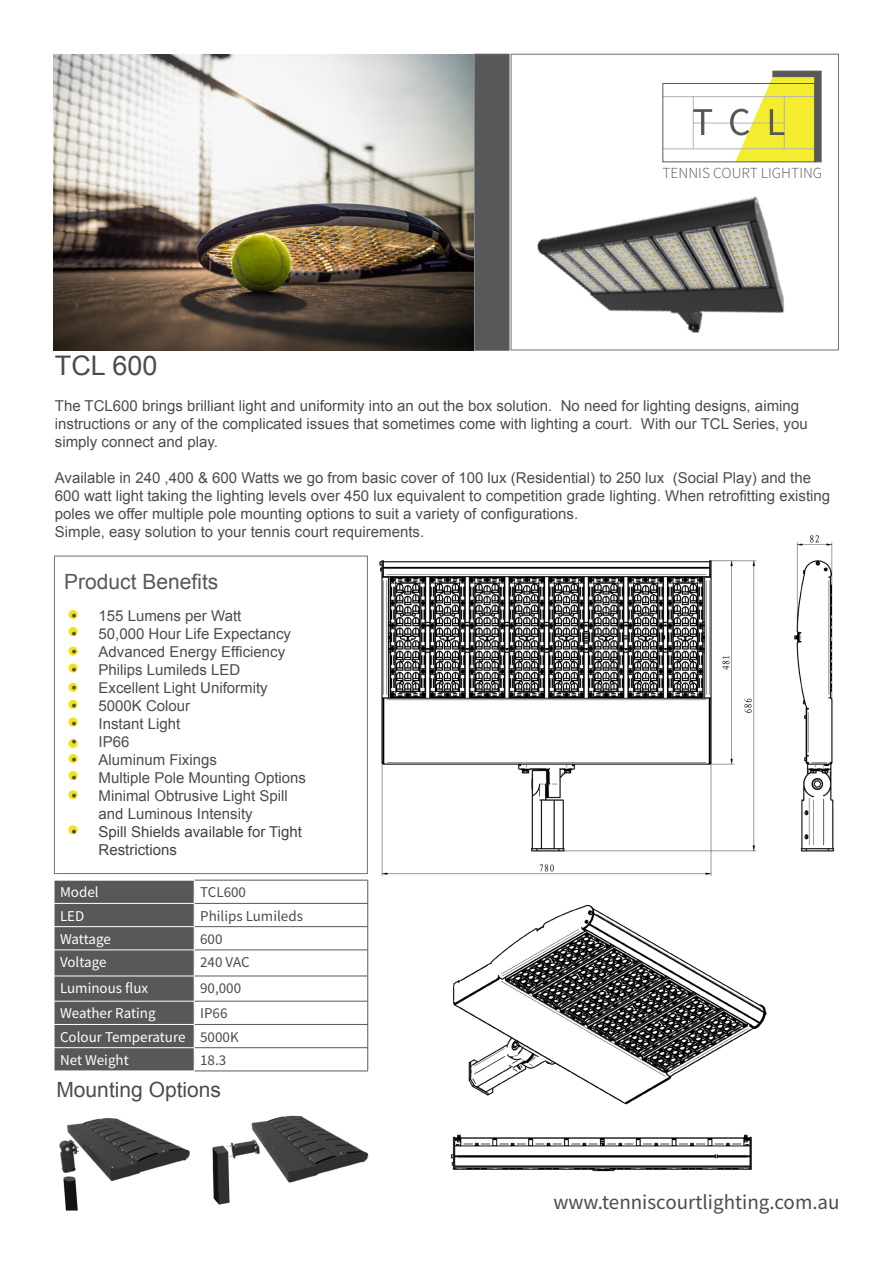
<style>
.page{position:relative;width:893px;height:1263px;background:#fff}
.page>*{position:absolute;margin:0;border:0;box-sizing:border-box;transform-origin:0 0}
.t1{font:27px "Arial";color:#4b4c4d}
.t2{font:21px "Source Sans Pro";color:#4b4c4d}
.t3{font:21px "Arial";color:#575858}
.t4{font:21px "Arial";color:#4b4c4d}
.t5{font:300 15.3px "Source Sans Pro";color:#57585a}
.t6{font:15px/18px "Arial";color:#4b4c4d}
.t7{font:15px "Source Sans Pro";color:#fff}
.t8{font:15px "Source Sans Pro";color:#4b4c4d}
.t9{font:15px/18px "Arial";color:#404342}
</style>
<div class="page">
<div style="left:69px;top:790px;width:9px;height:9px;background:#f0e30f;border-radius:50%"></div>
<div style="left:69px;top:825px;width:9px;height:9px;background:#f0e30f;border-radius:50%"></div>
<div style="left:69px;top:754px;width:9px;height:9px;background:#f0e30f;border-radius:50%"></div>
<div style="left:69px;top:771px;width:9px;height:9px;background:#f0e30f;border-radius:50%"></div>
<div style="left:69px;top:717px;width:9px;height:9px;background:#f0e30f;border-radius:50%"></div>
<div style="left:69px;top:739px;width:9px;height:9px;background:#f0e30f;border-radius:50%"></div>
<div style="left:69px;top:683px;width:9px;height:9px;background:#f0e30f;border-radius:50%"></div>
<div style="left:69px;top:700px;width:9px;height:9px;background:#f0e30f;border-radius:50%"></div>
<div style="left:69px;top:646px;width:9px;height:9px;background:#f0e30f;border-radius:50%"></div>
<div style="left:69px;top:664px;width:9px;height:9px;background:#f0e30f;border-radius:50%"></div>
<div style="left:69px;top:610px;width:9px;height:9px;background:#f0e30f;border-radius:50%"></div>
<div style="left:69px;top:627px;width:9px;height:9px;background:#f0e30f;border-radius:50%"></div>
<img style="left:59px;top:1115px;width:310px;height:96px">
<hr style="left:194px;top:880px;width:174px;height:1px;background:#57585a">
<hr style="left:194px;top:903px;width:174px;height:1px;background:#57585a">
<hr style="left:194px;top:926px;width:174px;height:1px;background:#57585a">
<hr style="left:194px;top:950px;width:174px;height:1px;background:#57585a">
<hr style="left:194px;top:976px;width:174px;height:1px;background:#57585a">
<hr style="left:194px;top:1001px;width:174px;height:1px;background:#57585a">
<hr style="left:194px;top:1024px;width:174px;height:1px;background:#57585a">
<hr style="left:194px;top:1047px;width:174px;height:1px;background:#57585a">
<svg style="left:367px;top:888px;width:1px;height:183px"></svg>
<hr style="left:194px;top:1071px;width:174px;height:1px;background:#57585a">
<svg style="left:54px;top:880px;width:141px;height:191px;background:#606062"></svg>
<img style="left:453px;top:905px;width:314px;height:200px">
<img style="left:357px;top:535px;width:478px;height:353px">
<img style="left:451px;top:1134px;width:301px;height:38px">
<img style="left:516px;top:138px;width:299px;height:213px">
<div style="left:511px;top:54px;width:328px;height:296px;border:1px solid #727071"></div>
<div style="left:475px;top:54px;width:34px;height:296px;background:#57585a"></div>
<img style="left:53px;top:54px;width:420px;height:296px">
<hr style="left:693px;top:97px;width:1px;height:52px;background:#b2b3b7">
<hr style="left:693px;top:123px;width:91px;height:1px;background:#b2b3b7">
<hr style="left:663px;top:96px;width:152px;height:1px;background:#b2b3b7">
<hr style="left:663px;top:149px;width:152px;height:1px;background:#b2b3b7">
<svg style="left:693px;top:109px;width:19px;height:26px"></svg>
<svg style="left:730px;top:71px;width:91px;height:91px"></svg>
<div style="left:663px;top:83px;width:152px;height:79px;border:1px solid #57585a"></div>
<p class="t5" style="left:662px;top:163px;width:161px">TENNIS COURT LIGHTING</p>
<p class="t1" style="left:55px;top:348px;width:104px">TCL 600</p>
<p class="t6" style="left:55px;top:397px;width:754px">The TCL600 brings brilliant light and uniformity into an out the box solution. No need for lighting designs, aiming instructions or any of the complicated issues that sometimes come with lighting a court. With our TCL Series, you simply connect and play.</p>
<p class="t6" style="left:55px;top:469px;width:777px">Available in 240 ,400 &amp; 600 Watts we go from basic cover of 100 lux (Residential) to 250 lux (Social Play) and the<br>600 watt light taking the lighting levels over 450 lux equivalent to competition grade lighting. When retrofitting existing poles we offer multiple pole mounting options to suit a variety of configurations.</p>
<p class="t6" style="left:55px;top:523px;width:371px">Simple, easy solution to your tennis court requirements.</p>
<p class="t3" style="left:64px;top:568px;width:156px">Product Benefits</p>
<p class="t6" style="left:72px;top:607px;width:171px">• 155 Lumens per Watt</p>
<p class="t6" style="left:72px;top:625px;width:221px">• 50,000 Hour Life Expectancy</p>
<p class="t6" style="left:72px;top:643px;width:215px">• Advanced Energy Efficiency</p>
<p class="t6" style="left:72px;top:661px;width:170px">• Philips Lumileds LED</p>
<p class="t6" style="left:72px;top:679px;width:198px">• Excellent Light Uniformity</p>
<p class="t6" style="left:72px;top:697px;width:120px">• 5000K Colour</p>
<p class="t6" style="left:72px;top:715px;width:110px">• Instant Light</p>
<p class="t6" style="left:72px;top:733px;width:59px">• IP66</p>
<p class="t6" style="left:72px;top:751px;width:147px">• Aluminum Fixings</p>
<p class="t6" style="left:72px;top:769px;width:236px">• Multiple Pole Mounting Options</p>
<p class="t6" style="left:72px;top:787px;width:218px;text-align:center">• Minimal Obtrusive Light Spill and Luminous Intensity</p>
<p class="t9" style="left:99px;top:823px;width:205px;text-indent:-27px">• Spill Shields available for Tight<br>Restrictions</p>
<p class="t7" style="left:60px;top:883px;width:40px">Model</p>
<p class="t8" style="left:200px;top:883px;width:47px">TCL600</p>
<p class="t7" style="left:60px;top:906px;width:26px">LED</p>
<p class="t8" style="left:200px;top:906px;width:104px">Philips Lumileds</p>
<p class="t7" style="left:60px;top:929px;width:52px">Wattage</p>
<p class="t8" style="left:200px;top:929px;width:24px">600</p>
<p class="t7" style="left:60px;top:953px;width:48px">Voltage</p>
<p class="t8" style="left:200px;top:953px;width:51px">240 VAC</p>
<p class="t7" style="left:60px;top:979px;width:90px">Luminous flux</p>
<p class="t8" style="left:200px;top:979px;width:43px">90,000</p>
<p class="t7" style="left:60px;top:1004px;width:97px">Weather Rating</p>
<p class="t8" style="left:200px;top:1004px;width:29px">IP66</p>
<p class="t7" style="left:60px;top:1027px;width:127px">Colour Temperature</p>
<p class="t8" style="left:200px;top:1027px;width:40px">5000K</p>
<p class="t7" style="left:60px;top:1050px;width:70px">Net Weight</p>
<p class="t8" style="left:200px;top:1050px;width:28px">18.3</p>
<p class="t4" style="left:56px;top:1076px;width:166px">Mounting Options</p>
<p class="t2" style="left:553px;top:1189px;width:288px">www.tenniscourtlighting.com.au</p>
</div>
